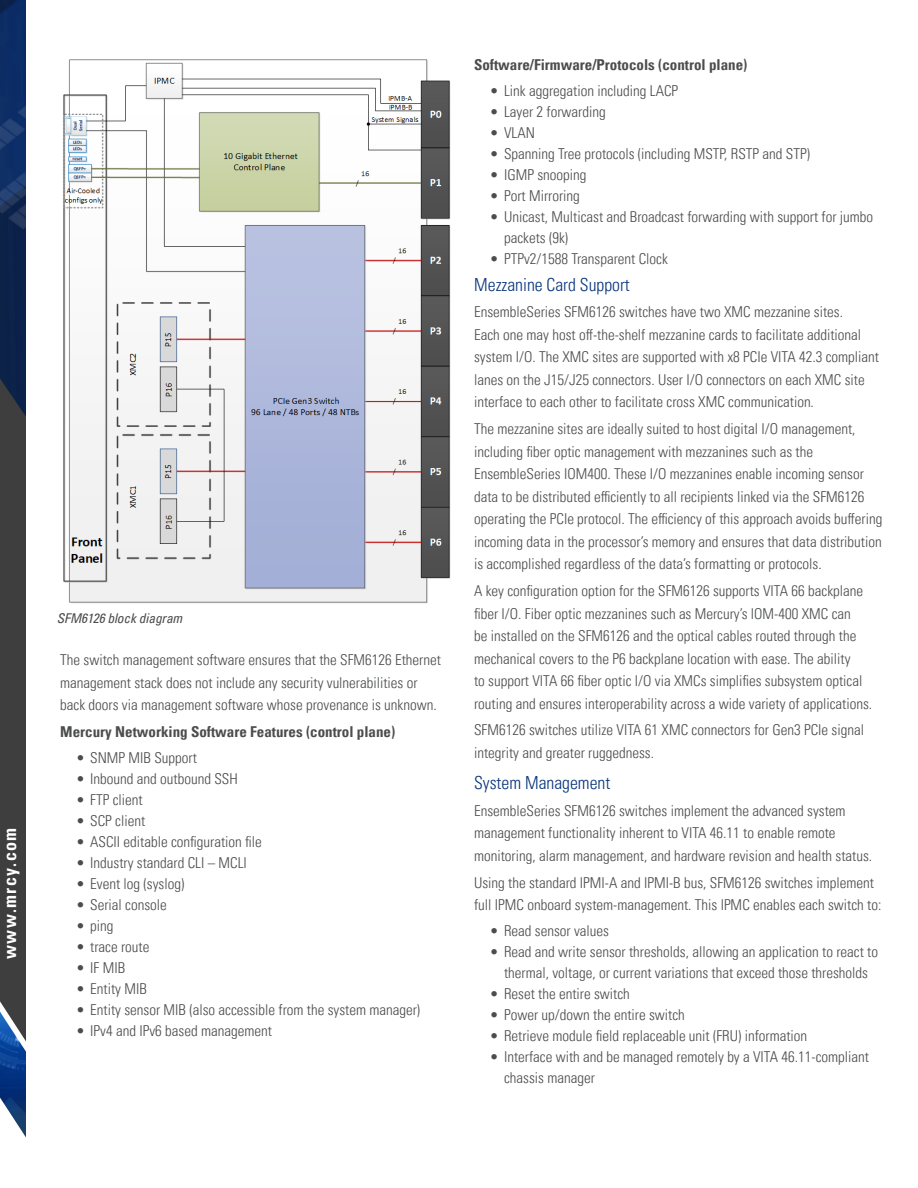
<style>
.page{position:relative;width:918px;height:1188px;background:#fff}
.page>*{position:absolute;margin:0;border:0;box-sizing:border-box;transform-origin:0 0}
.Body_paragraph_headi{font:300 condensed 18px "Univers LT Pro";color:#08347b}
.t1{font:700 condensed 18px "Univers LT Pro";letter-spacing:.08em;color:#fff}
.Body_text{font:300 condensed 15px/22.5px "Univers LT Pro";color:#4b4c4d}
.bold_paragraph_headi{font:700 condensed 15px "Univers LT Pro";color:#4b4c4d}
.Figure_caption{font:italic condensed 13.5px "Univers LT Pro";letter-spacing:-.01em;color:#4b4c4d}
</style>
<div class="page">
<img style="left:0;top:0;width:26px;height:378px">
<img style="left:0;top:1060px;width:26px;height:78px">
<svg style="left:0;top:378px;width:26px;height:682px;background:#3d4046"></svg>
<img style="left:63px;top:59px;width:388px;height:544px">
<p class="t1" style="left:-1px;top:959px;width:133px;rotate:-90deg">www.mrcy.com</p>
<p class="Figure_caption" style="left:57px;top:610px;width:127px">SFM6126 block diagram</p>
<p class="Body_text" style="left:60px;top:648px;width:382px">The switch management software ensures that the SFM6126 Ethernet management stack does not include any security vulnerabilities or back doors via management software whose provenance is unknown.</p>
<p class="bold_paragraph_headi" style="left:60px;top:723px;width:336px">Mercury Networking Software Features (control plane)</p>
<p class="Body_text" style="left:77px;top:745px;width:122px">• SNMP MIB Support</p>
<p class="Body_text" style="left:77px;top:766px;width:162px">• Inbound and outbound SSH</p>
<p class="Body_text" style="left:77px;top:787px;width:67px">• FTP client</p>
<p class="Body_text" style="left:77px;top:808px;width:70px">• SCP client</p>
<p class="Body_text" style="left:77px;top:829px;width:187px">• ASCII editable configuration file</p>
<p class="Body_text" style="left:77px;top:850px;width:172px">• Industry standard CLI – MCLI</p>
<p class="Body_text" style="left:77px;top:871px;width:109px">• Event log (syslog)</p>
<p class="Body_text" style="left:77px;top:892px;width:92px">• Serial console</p>
<p class="Body_text" style="left:77px;top:913px;width:38px">• ping</p>
<p class="Body_text" style="left:77px;top:934px;width:74px">• trace route</p>
<p class="Body_text" style="left:77px;top:955px;width:50px">• IF MIB</p>
<p class="Body_text" style="left:77px;top:976px;width:72px">• Entity MIB</p>
<p class="Body_text" style="left:77px;top:997px;width:345px">• Entity sensor MIB (also accessible from the system manager)</p>
<p class="Body_text" style="left:77px;top:1018px;width:197px">• IPv4 and IPv6 based management</p>
<p class="bold_paragraph_headi" style="left:474px;top:56px;width:275px">Software/Firmware/Protocols (control plane)</p>
<p class="Body_text" style="left:491px;top:78px;width:189px">• Link aggregation including LACP</p>
<p class="Body_text" style="left:491px;top:99px;width:117px">• Layer 2 forwarding</p>
<p class="Body_text" style="left:491px;top:120px;width:46px">• VLAN</p>
<p class="Body_text" style="left:491px;top:141px;width:321px">• Spanning Tree protocols (including MSTP, RSTP and STP)</p>
<p class="Body_text" style="left:491px;top:162px;width:97px">• IGMP snooping</p>
<p class="Body_text" style="left:491px;top:183px;width:91px">• Port Mirroring</p>
<p class="Body_text" style="left:504px;top:205px;width:371px;line-height:21px;text-indent:-14px">• Unicast, Multicast and Broadcast forwarding with support for jumbo packets (9k)</p>
<p class="Body_text" style="left:491px;top:246px;width:179px">• PTPv2/1588 Transparent Clock</p>
<p class="Body_paragraph_headi" style="left:474px;top:272px;width:157px">Mezzanine Card Support</p>
<p class="Body_text" style="left:474px;top:300px;width:406px">EnsembleSeries SFM6126 switches have two XMC mezzanine sites.<br>Each one may host off-the-shelf mezzanine cards to facilitate additional system I/O. The XMC sites are supported with x8 PCIe VITA 42.3 compliant lanes on the J15/J25 connectors. User I/O connectors on each XMC site interface to each other to facilitate cross XMC communication.</p>
<p class="Body_text" style="left:474px;top:417px;width:410px">The mezzanine sites are ideally suited to host digital I/O management, including fiber optic management with mezzanines such as the EnsembleSeries IOM400. These I/O mezzanines enable incoming sensor data to be distributed efficiently to all recipients linked via the SFM6126 operating the PCIe protocol. The efficiency of this approach avoids buffering incoming data in the processor’s memory and ensures that data distribution is accomplished regardless of the data’s formatting or protocols.</p>
<p class="Body_text" style="left:474px;top:579px;width:400px">A key configuration option for the SFM6126 supports VITA 66 backplane fiber I/O. Fiber optic mezzanines such as Mercury’s IOM-400 XMC can<br>be installed on the SFM6126 and the optical cables routed through the mechanical covers to the P6 backplane location with ease. The ability<br>to support VITA 66 fiber optic I/O via XMCs simplifies subsystem optical routing and ensures interoperability across a wide variety of applications.</p>
<p class="Body_text" style="left:474px;top:718px;width:391px">SFM6126 switches utilize VITA 61 XMC connectors for Gen3 PCIe signal integrity and greater ruggedness.</p>
<p class="Body_paragraph_headi" style="left:474px;top:771px;width:138px">System Management</p>
<p class="Body_text" style="left:474px;top:799px;width:400px">EnsembleSeries SFM6126 switches implement the advanced system management functionality inherent to VITA 46.11 to enable remote monitoring, alarm management, and hardware revision and health status.</p>
<p class="Body_text" style="left:474px;top:870px;width:409px">Using the standard IPMI-A and IPMI-B bus, SFM6126 switches implement full IPMC onboard system-management. This IPMC enables each switch to:</p>
<p class="Body_text" style="left:491px;top:918px;width:120px">• Read sensor values</p>
<p class="Body_text" style="left:491px;top:940px;width:389px;line-height:21px;text-align:center">• Read and write sensor thresholds, allowing an application to react to thermal, voltage, or current variations that exceed those thresholds</p>
<p class="Body_text" style="left:491px;top:981px;width:141px">• Reset the entire switch</p>
<p class="Body_text" style="left:491px;top:1002px;width:196px">• Power up/down the entire switch</p>
<p class="Body_text" style="left:491px;top:1023px;width:318px">• Retrieve module field replaceable unit (FRU) information</p>
<p class="Body_text" style="left:504px;top:1045px;width:366px;line-height:21px;text-indent:-14px">• Interface with and be managed remotely by a VITA 46.11-compliant chassis manager</p>
</div>
